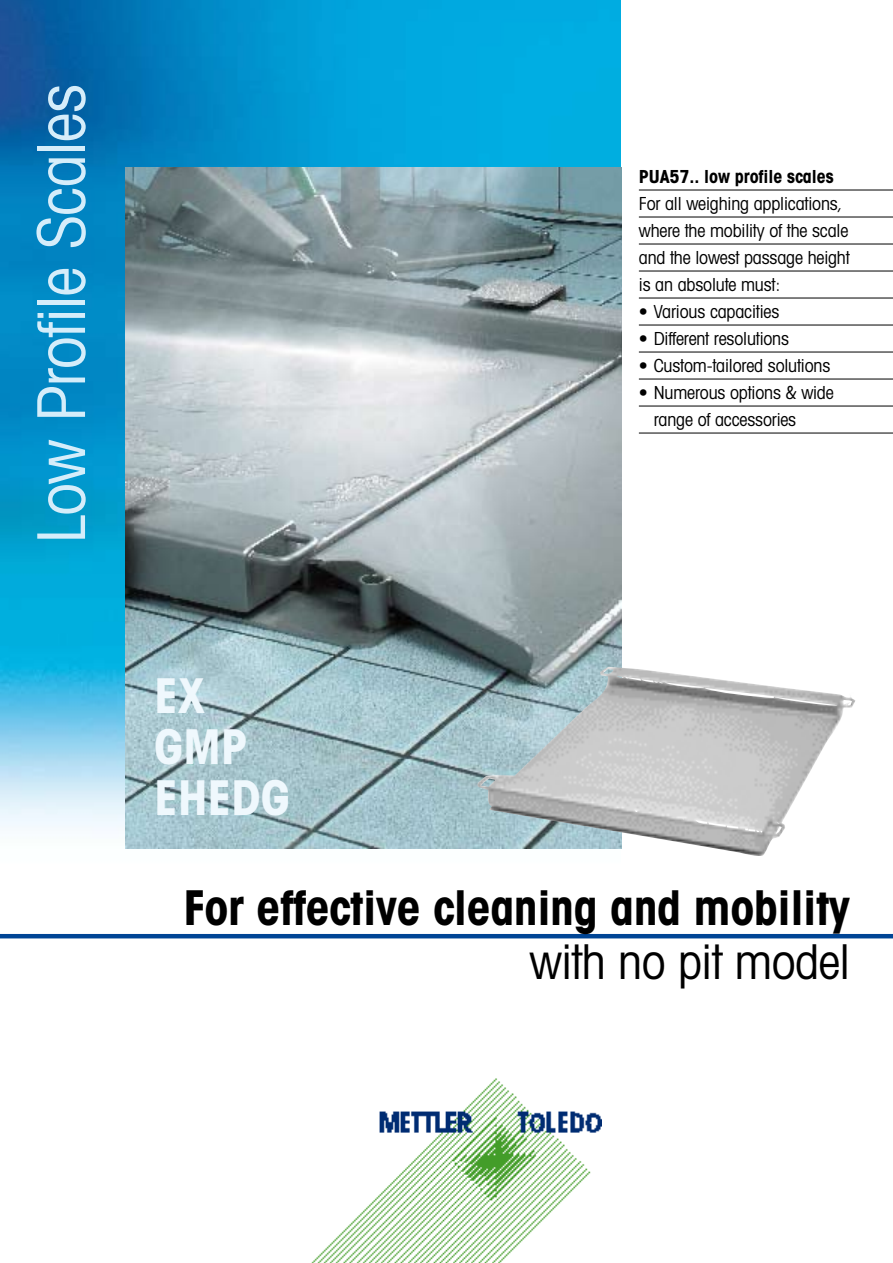
<style>
.page{position:relative;width:893px;height:1263px;background:#fff}
.page>*{position:absolute;margin:0;border:0;box-sizing:border-box;transform-origin:0 0}
.t1{font:condensed 66px "Avant Garde";letter-spacing:-.015em;color:#d5edfa}
.t2{font:700 condensed 48px "Avant Garde";letter-spacing:-.01em;color:#000}
.t3{font:condensed 48px "Avant Garde";letter-spacing:-.01em;color:#000}
.t4{font:700 condensed 48px/51px "Avant Garde";color:#eff8fd}
.t5{font:condensed 18px/27px "Avant Garde";letter-spacing:-.01em;color:#000}
.t6{font:700 condensed 18px "Avant Garde";letter-spacing:-.005em;color:#000}
</style>
<div class="page">
<img style="left:311px;top:1078px;width:291px;height:185px">
<hr style="left:639px;top:190px;width:254px;height:1px;background:#000">
<hr style="left:639px;top:217px;width:254px;height:1px;background:#000">
<hr style="left:639px;top:244px;width:254px;height:1px;background:#000">
<hr style="left:639px;top:271px;width:254px;height:1px;background:#000">
<hr style="left:639px;top:298px;width:254px;height:1px;background:#000">
<hr style="left:639px;top:325px;width:254px;height:1px;background:#000">
<hr style="left:639px;top:352px;width:254px;height:1px;background:#000">
<hr style="left:639px;top:379px;width:254px;height:1px;background:#000">
<hr style="left:639px;top:406px;width:254px;height:1px;background:#000">
<hr style="left:639px;top:433px;width:254px;height:1px;background:#000">
<hr style="left:0;top:934px;width:893px;height:4px;background:#004595">
<img style="left:0;top:0;width:621px;height:849px">
<img style="left:125px;top:168px;width:497px;height:680px">
<img style="left:477px;top:667px;width:378px;height:189px">
<h1 class="t1" style="left:21px;top:543px;width:461px;rotate:-90deg">Low Profile Scales</h1>
<h2 class="t4" style="left:154px;top:669px;width:137px">EX<br>GMP<br>EHEDG</h2>
<p class="t6" style="left:639px;top:165px;width:196px">PUA57.. low profile scales</p>
<p class="t5" style="left:639px;top:190px;width:212px">For all weighing applications, where the mobility of the scale and the lowest passage height is an absolute must:</p>
<p class="t5" style="left:639px;top:298px;width:142px">• Various capacities</p>
<p class="t5" style="left:639px;top:325px;width:152px">• Different resolutions</p>
<p class="t5" style="left:639px;top:352px;width:193px">• Custom-tailored solutions</p>
<p class="t5" style="left:654px;top:379px;width:182px;text-indent:-15px">• Numerous options &amp; wide range of accessories</p>
<h2 class="t2" style="left:184px;top:877px;width:668px">For effective cleaning and mobility</h2>
<h2 class="t3" style="left:530px;top:932px;width:322px">with no pit model</h2>
</div>
